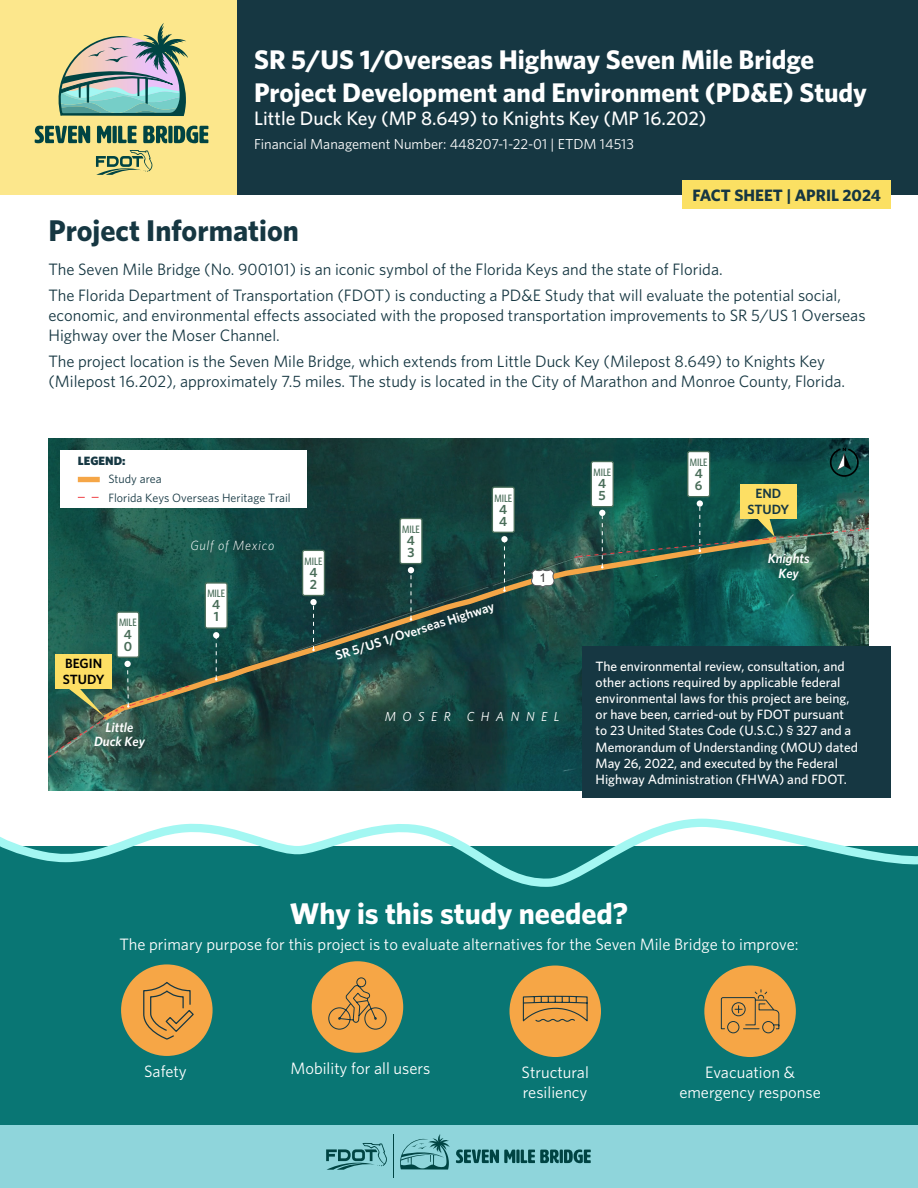
<style>
.page{position:relative;width:918px;height:1188px;background:#fff}
.page>*{position:absolute;margin:0;border:0;box-sizing:border-box;transform-origin:0 0}
.Heading_2_Left{font:700 30px "Whitney";color:#fff}
.Heading_2_Left-2{font:700 30px "Whitney";color:#163742}
.Body{font:700 27px "Whitney";color:#fff}
.Body-2{font:500 19.5px "Whitney";color:#fff}
.Body_Left{font:16.5px/19.8px "Whitney";color:#163742}
.Body_Left-2{font:16.5px/19.8px "Whitney";color:#fff}
.Body_Left-3{font:700 16.5px "Whitney";color:#163742}
.Body-3{font:14.4px "Whitney";color:#fff}
.Body_Left-4{font:500 13.5px/16.2px "Whitney";color:#fff}
.t1{font:italic 300 13.35px "Whitney";letter-spacing:.05em;color:#fff}
.t2{font:italic 600 13.35px/14.7px "Whitney";color:#fff;text-align:center}
.t3{font:600 13.35px/12px "Whitney";color:#496d59}
.t4{font:600 13.35px/16px "Whitney";color:#000}
.t5{font:600 13.35px/16px "Whitney";color:#163843;text-align:center}
.t6{font:600 13.05px "Whitney";color:#fff}
.t7{font:italic 13.05px "Whitney";letter-spacing:.5em;color:#fff}
.t8{font:12px/18.8px "Whitney";color:#163843}
.t9{font:900 12px "Whitney";color:#163843}
.t10{font:12px "Arial";color:#343434}
.t11{font:500 10.65px "Whitney Condensed";color:#496d59}
</style>
<div class="page">
<div style="left:0;top:846px;width:918px;height:337px;background:#097674"></div>
<div style="left:0;top:1125px;width:918px;height:63px;background:#8fd5db"></div>
<svg style="left:400px;top:1134px;width:50px;height:36px"></svg>
<svg style="left:456px;top:1149px;width:59px;height:14px"></svg>
<svg style="left:516px;top:1150px;width:4px;height:13px"></svg>
<svg style="left:521px;top:1149px;width:70px;height:14px"></svg>
<svg style="left:326px;top:1143px;width:61px;height:27px"></svg>
<hr style="left:393px;top:1135px;width:1px;height:43px;background:#004443">
<div style="left:237px;top:0;width:681px;height:194px;background:#163742"></div>
<svg style="left:0;top:818px;width:918px;height:69px"></svg>
<img style="left:48px;top:439px;width:820px;height:351px">
<div style="left:61px;top:451px;width:246px;height:57px;background:#fff"></div>
<svg style="left:78px;top:497px;width:21px;height:1px"></svg>
<div style="left:78px;top:477px;width:22px;height:5px;background:#f5a647"></div>
<svg style="left:110px;top:533px;width:672px;height:186px;background:#1a4b44"></svg>
<svg style="left:213px;top:632px;width:6px;height:49px"></svg>
<svg style="left:312px;top:605px;width:3px;height:46px"></svg>
<div style="left:310px;top:599px;width:7px;height:6px;background:#fff;border-radius:50%"></div>
<svg style="left:408px;top:567px;width:6px;height:54px"></svg>
<svg style="left:503px;top:542px;width:3px;height:50px"></svg>
<div style="left:501px;top:536px;width:7px;height:6px;background:#fff;border-radius:50%"></div>
<div style="left:697px;top:500px;width:6px;height:7px;background:#fff;border-radius:50%"></div>
<div style="left:124px;top:661px;width:7px;height:6px;background:#fff;border-radius:50%"></div>
<div style="left:117px;top:612px;width:22px;height:45px;background:#fff;border-radius:2px"></div>
<div style="left:116px;top:611px;width:24px;height:47px;border:1px solid #496d59;border-radius:2px"></div>
<div style="left:205px;top:583px;width:22px;height:45px;background:#fff;border-radius:2px"></div>
<div style="left:205px;top:582px;width:23px;height:47px;border:1px solid #496d59;border-radius:2px"></div>
<div style="left:303px;top:550px;width:21px;height:46px;background:#fff;border-radius:2px"></div>
<div style="left:302px;top:550px;width:23px;height:46px;border:1px solid #496d59;border-radius:2px"></div>
<div style="left:400px;top:518px;width:22px;height:46px;background:#fff;border-radius:2px"></div>
<div style="left:399px;top:518px;width:24px;height:46px;border:1px solid #496d59;border-radius:2px"></div>
<div style="left:492px;top:487px;width:22px;height:45px;background:#fff;border-radius:2px"></div>
<div style="left:492px;top:486px;width:23px;height:47px;border:1px solid #496d59;border-radius:2px"></div>
<div style="left:591px;top:462px;width:22px;height:45px;background:#fff;border-radius:2px"></div>
<div style="left:591px;top:461px;width:23px;height:46px;border:1px solid #496d59;border-radius:2px"></div>
<div style="left:688px;top:452px;width:22px;height:45px;background:#fff;border-radius:2px"></div>
<div style="left:687px;top:451px;width:23px;height:46px;border:1px solid #496d59;border-radius:2px"></div>
<svg style="left:531px;top:569px;width:24px;height:19px"></svg>
<div style="left:740px;top:484px;width:57px;height:35px;background:#fddf64"></div>
<img style="left:573px;top:503px;width:295px;height:66px">
<div style="left:55px;top:654px;width:57px;height:35px;background:#fddf64"></div>
<svg style="left:48px;top:663px;width:145px;height:120px;background:#476a52"></svg>
<svg style="left:830px;top:448px;width:29px;height:29px"></svg>
<div style="left:683px;top:180px;width:208px;height:29px;background:#fbe063"></div>
<div style="left:0;top:0;width:237px;height:194px;background:#fce78c"></div>
<svg style="left:35px;top:126px;width:55px;height:17px"></svg>
<svg style="left:97px;top:126px;width:14px;height:17px"></svg>
<svg style="left:113px;top:126px;width:4px;height:17px"></svg>
<svg style="left:118px;top:126px;width:19px;height:17px"></svg>
<svg style="left:143px;top:126px;width:24px;height:17px"></svg>
<div style="left:168px;top:126px;width:5px;height:17px;background:#004443;border-radius:2px"></div>
<svg style="left:174px;top:126px;width:34px;height:17px"></svg>
<svg style="left:96px;top:150px;width:56px;height:25px"></svg>
<svg style="left:58px;top:23px;width:130px;height:93px"></svg>
<div style="left:582px;top:646px;width:309px;height:152px;background:#163742"></div>
<div style="left:121px;top:964px;width:92px;height:92px;background:#f6a646;border-radius:50%"></div>
<svg style="left:143px;top:982px;width:51px;height:58px"></svg>
<div style="left:509px;top:966px;width:92px;height:91px;background:#f6a646;border-radius:50%"></div>
<svg style="left:522px;top:995px;width:66px;height:27px"></svg>
<div style="left:704px;top:966px;width:92px;height:91px;background:#f6a646;border-radius:50%"></div>
<svg style="left:721px;top:818px;width:59px;height:216px"></svg>
<div style="left:312px;top:961px;width:91px;height:92px;background:#f6a646;border-radius:50%"></div>
<svg style="left:328px;top:977px;width:59px;height:53px"></svg>
<p class="Body" style="left:254px;top:42px;width:562px">SR 5/US 1/Overseas Highway Seven Mile Bridge</p>
<p class="Body" style="left:254px;top:74px;width:615px">Project Development and Environment (PD&amp;E) Study</p>
<p class="Body-2" style="left:254px;top:105px;width:454px">Little Duck Key (MP 8.649) to Knights Key (MP 16.202)</p>
<p class="Body-3" style="left:254px;top:134px;width:381px">Financial Management Number: 448207-1-22-01 | ETDM 14513</p>
<p class="Body_Left-3" style="left:693px;top:184px;width:190px">FACT SHEET | APRIL 2024</p>
<h1 class="Heading_2_Left-2" style="left:48px;top:211px;width:252px">Project Information</h1>
<p class="Body_Left" style="left:48px;top:259px;width:676px">The Seven Mile Bridge (No. 900101) is an iconic symbol of the Florida Keys and the state of Florida.</p>
<p class="Body_Left" style="left:48px;top:285px;width:819px">The Florida Department of Transportation (FDOT) is conducting a PD&amp;E Study that will evaluate the potential social, economic, and environmental effects associated with the proposed transportation improvements to SR 5/US 1 Overseas<br>Highway over the Moser Channel.</p>
<p class="Body_Left" style="left:48px;top:351px;width:798px">The project location is the Seven Mile Bridge, which extends from Little Duck Key (Milepost 8.649) to Knights Key (Milepost 16.202), approximately 7.5 miles. The study is located in the City of Marathon and Monroe County, Florida.</p>
<p class="t9" style="left:78px;top:453px;width:49px">LEGEND:</p>
<p class="t8" style="left:108px;top:469px;width:184px">Study area<br>Florida Keys Overseas Heritage Trail</p>
<p class="t4" style="left:63px;top:655px;width:43px">BEGIN<br>STUDY</p>
<p class="t11" style="left:119px;top:616px;width:19px">MILE</p>
<p class="t3" style="left:124px;top:628px;width:10px">4<br>0</p>
<p class="t2" style="left:94px;top:719px;width:52px">Little<br>Duck Key</p>
<p class="t1" style="left:190px;top:536px;width:85px">Gulf of Mexico</p>
<p class="t11" style="left:207px;top:587px;width:19px">MILE</p>
<p class="t3" style="left:212px;top:598px;width:10px">4<br>1</p>
<p class="t11" style="left:305px;top:554px;width:19px">MILE</p>
<p class="t3" style="left:310px;top:566px;width:10px">4<br>2</p>
<p class="t11" style="left:402px;top:523px;width:19px">MILE</p>
<p class="t3" style="left:407px;top:534px;width:10px">4<br>3</p>
<p class="t11" style="left:494px;top:491px;width:19px">MILE</p>
<p class="t3" style="left:499px;top:503px;width:10px">4<br>4</p>
<p class="t6" style="left:333px;top:648px;width:168px;rotate:-18deg">SR 5/US 1/Overseas Highway</p>
<p class="t10" style="left:539px;top:569px;width:8px">1</p>
<p class="t7" style="left:385px;top:708px;width:176px">MOSER CHANNEL</p>
<p class="t11" style="left:593px;top:466px;width:19px">MILE</p>
<p class="t3" style="left:598px;top:477px;width:10px">4<br>5</p>
<p class="t11" style="left:690px;top:456px;width:19px">MILE</p>
<p class="t3" style="left:695px;top:467px;width:10px">4<br>6</p>
<p class="t5" style="left:747px;top:485px;width:43px">END<br>STUDY</p>
<p class="t2" style="left:768px;top:551px;width:43px">Knights<br>Key</p>
<p class="Body_Left-4" style="left:596px;top:658px;width:264px">The environmental review, consultation, and other actions required by applicable federal environmental laws for this project are being, or have been, carried-out by FDOT pursuant to 23 United States Code (U.S.C.) § 327 and a Memorandum of Understanding (MOU) dated May 26, 2022, and executed by the Federal Highway Administration (FHWA) and FDOT.</p>
<p class="t1" style="left:727px;top:764px;width:88px">Atlantic Ocean</p>
<h1 class="Heading_2_Left" style="left:290px;top:894px;width:340px">Why is this study needed?</h1>
<p class="Body_Left-2" style="left:119px;top:934px;width:681px">The primary purpose for this project is to evaluate alternatives for the Seven Mile Bridge to improve:</p>
<p class="Body_Left-2" style="left:144px;top:1061px;width:44px">Safety</p>
<p class="Body_Left-2" style="left:290px;top:1058px;width:141px">Mobility for all users</p>
<p class="Body_Left-2" style="left:522px;top:1062px;width:69px">Structural resiliency</p>
<p class="Body_Left-2" style="left:679px;top:1062px;width:143px;text-align:center">Evacuation &amp; emergency response</p>
</div>
